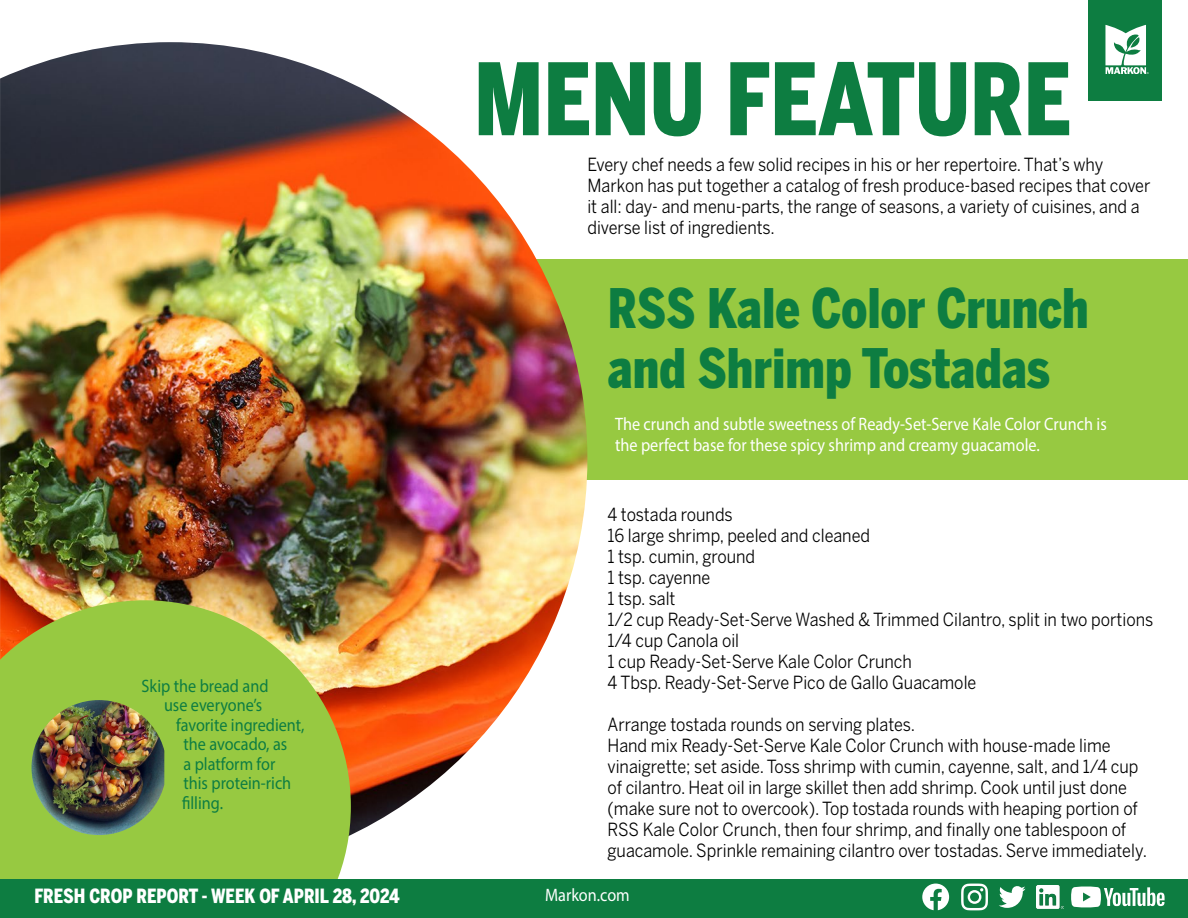
<style>
.page{position:relative;width:1188px;height:918px;background:#fff}
.page>*{position:absolute;margin:0;border:0;box-sizing:border-box;transform-origin:0 0}
.t1{font:900 98.7px "Benton Sans Cond";color:#0d7d41;scale:.9 1}
.t2{font:900 54px/60px "Benton Sans Cond";color:#0d7d41;scale:.9 1}
.t3{font:900 19.5px "Benton Sans Cond";color:#fff;scale:.9 1}
.t4{font:18px/21px "Benton Sans";color:#000;scale:.9 1}
.t5{font:18px/21px "Myriad Pro";color:#fff;scale:.9 1}
.t6{font:18px "Myriad Pro";color:#0d7d41;scale:.9 1}
</style>
<div class="page">
<div style="left:536px;top:259px;width:652px;height:221px;background:#97c941"></div>
<img style="left:0;top:42px;width:587px;height:793px">
<svg style="left:0;top:600px;width:351px;height:279px;background:#9ec043"></svg>
<img style="left:32px;top:700px;width:132px;height:135px">
<div style="left:0;top:879px;width:1188px;height:39px;background:#0d7d41"></div>
<svg style="left:922px;top:884px;width:27px;height:26px"></svg>
<svg style="left:961px;top:884px;width:27px;height:26px"></svg>
<svg style="left:999px;top:886px;width:27px;height:22px"></svg>
<img style="left:1036px;top:886px;width:27px;height:22px">
<svg style="left:1071px;top:887px;width:94px;height:20px"></svg>
<div style="left:1089px;top:0;width:73px;height:100px;background:#0d7d41"></div>
<svg style="left:1105px;top:25px;width:44px;height:48px"></svg>
<h1 class="t1" style="left:474px;top:41px;width:665px">MENU FEATURE</h1>
<p class="t4" style="left:587px;top:154px;width:627px">Every chef needs a few solid recipes in his or her repertoire. That’s why Markon has put together a catalog of fresh produce-based recipes that cover it all: day- and menu-parts, the range of seasons, a variety of cuisines, and a diverse list of ingredients.</p>
<h2 class="t2" style="left:608px;top:278px;width:536px">RSS Kale Color Crunch and Shrimp Tostadas</h2>
<p class="t6" style="left:142px;top:675px;width:143px">Skip the bread and</p>
<p class="t6" style="left:164px;top:694px;width:111px">use everyone’s</p>
<p class="t6" style="left:176px;top:714px;width:144px">favorite ingredient,</p>
<p class="t6" style="left:184px;top:733px;width:117px">the avocado, as</p>
<p class="t6" style="left:184px;top:753px;width:104px">a platform for</p>
<p class="t6" style="left:184px;top:772px;width:121px">this protein-rich</p>
<p class="t6" style="left:182px;top:792px;width:47px">filling.</p>
<p class="t5" style="left:615px;top:414px;width:548px">The crunch and subtle sweetness of Ready-Set-Serve Kale Color Crunch is the perfect base for these spicy shrimp and creamy guacamole.</p>
<p class="t4" style="left:608px;top:503px;width:608px">4 tostada rounds<br>16 large shrimp, peeled and cleaned<br>1 tsp. cumin, ground<br>1 tsp. cayenne<br>1 tsp. salt<br>1/2 cup Ready-Set-Serve Washed &amp; Trimmed Cilantro, split in two portions<br>1/4 cup Canola oil<br>1 cup Ready-Set-Serve Kale Color Crunch<br>4 Tbsp. Ready-Set-Serve Pico de Gallo Guacamole</p>
<p class="t4" style="left:608px;top:713px;width:601px">Arrange tostada rounds on serving plates.<br>Hand mix Ready-Set-Serve Kale Color Crunch with house-made lime vinaigrette; set aside. Toss shrimp with cumin, cayenne, salt, and 1/4 cup of cilantro. Heat oil in large skillet then add shrimp. Cook until just done (make sure not to overcook). Top tostada rounds with heaping portion of RSS Kale Color Crunch, then four shrimp, and finally one tablespoon of guacamole. Sprinkle remaining cilantro over tostadas. Serve immediately.</p>
<p class="t3" style="left:34px;top:884px;width:407px">FRESH CROP REPORT - WEEK OF APRIL 28, 2024</p>
<p class="t5" style="left:545px;top:884px;width:96px">Markon.com</p>
</div>
